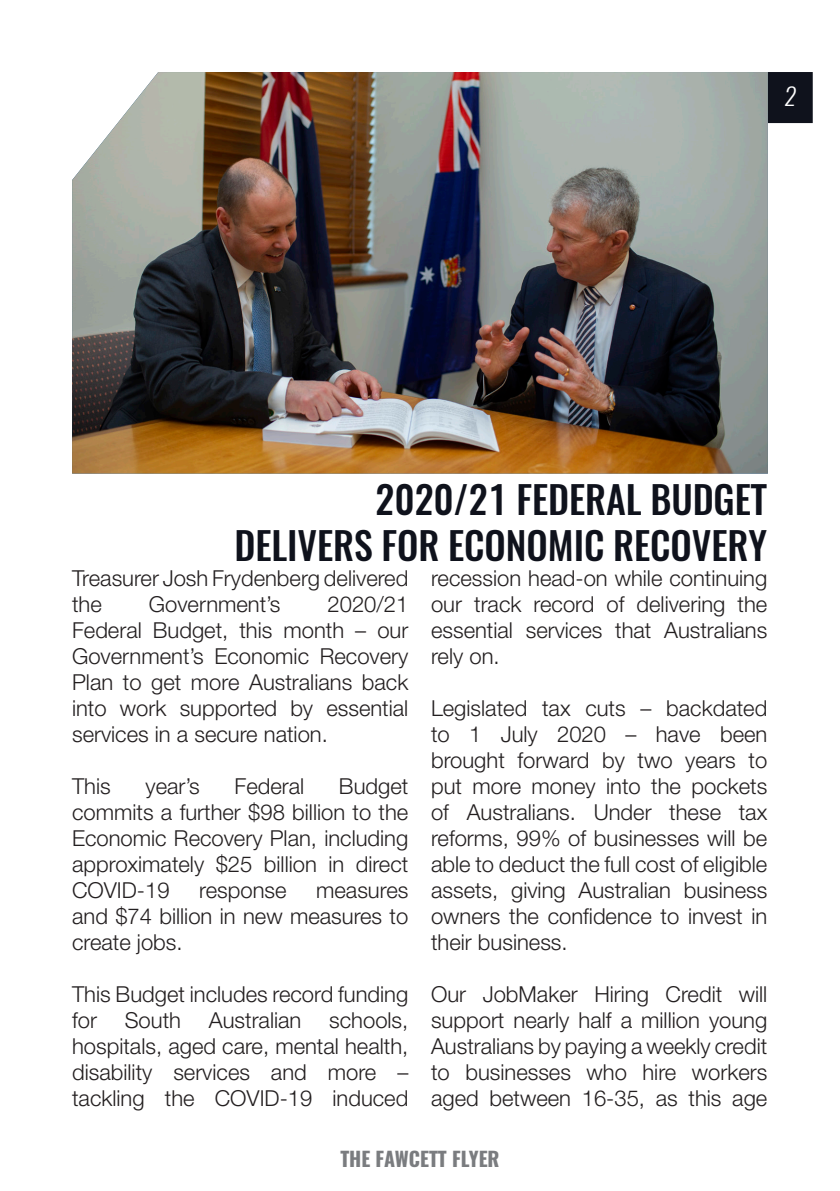
<style>
.page{position:relative;width:840px;height:1191px;background:#fff}
.page>*{position:absolute;margin:0;border:0;box-sizing:border-box;transform-origin:0 0}
.t1{font:italic 500 38px "Oswald";color:#0f121c}
.t2{font:italic 300 24px "Oswald";color:#fff}
.t3{font:300 22px/26px "Helvetica Neue LT Pro";color:#231f20;text-align:justify}
.t4{font:700 20px "Oswald";color:#7a7c7f}
</style>
<div class="page">
<div style="left:767px;top:72px;width:45px;height:51px;background:#0f121c"></div>
<img style="left:72px;top:72px;width:695px;height:401px">
<p class="t2" style="left:784px;top:79px;width:13px">2</p>
<p class="t1" style="left:376px;top:473px;width:393px">2020/21 FEDERAL BUDGET</p>
<p class="t1" style="left:235px;top:518px;width:533px">DELIVERS FOR ECONOMIC RECOVERY</p>
<p class="t3" style="left:72px;top:564px;width:337px">Treasurer Josh Frydenberg delivered the</p>
<p class="t3" style="left:431px;top:564px;width:337px">recession head-on while continuing our track record of delivering the essential services that Australians rely on.</p>
<p class="t3" style="left:431px;top:694px;width:337px">Legislated tax cuts – backdated to 1 July 2020 – have been brought forward by two years to put more money into the pockets of Australians. Under these tax reforms, 99% of businesses will be able to deduct the full cost of eligible assets, giving Australian business owners the confidence to invest in their business.</p>
<p class="t3" style="left:431px;top:980px;width:337px">Our JobMaker Hiring Credit will support nearly half a million young Australians by paying a weekly credit to businesses who hire workers aged between 16-35, as this age</p>
<p class="t3" style="left:72px;top:590px;width:337px;text-indent:255px">2020/21<br>Federal Budget, this month – our Government’s Economic Recovery Plan to get more Australians back into work supported by essential services in a secure nation.</p>
<p class="t3" style="left:72px;top:772px;width:40px">This</p>
<p class="t3" style="left:145px;top:772px;width:56px">year’s</p>
<p class="t3" style="left:234px;top:772px;width:71px">Federal</p>
<p class="t3" style="left:149px;top:590px;width:133px">Government’s</p>
<p class="t3" style="left:72px;top:772px;width:337px;text-indent:267px">Budget commits a further $98 billion to the Economic Recovery Plan, including approximately $25 billion in direct COVID-19</p>
<p class="t3" style="left:72px;top:876px;width:337px;text-indent:244px">measures and $74 billion in new measures to create jobs.</p>
<p class="t3" style="left:72px;top:980px;width:337px">This Budget includes record funding for</p>
<p class="t3" style="left:199px;top:876px;width:89px">response</p>
<p class="t3" style="left:125px;top:1006px;width:58px">South</p>
<p class="t3" style="left:209px;top:1006px;width:94px">Australian</p>
<p class="t3" style="left:72px;top:1006px;width:337px;text-indent:257px">schools, hospitals, aged care, mental health, disability services and more – tackling the COVID-19 induced</p>
<p class="t4" style="left:340px;top:1145px;width:161px">THE FAWCETT FLYER</p>
</div>
